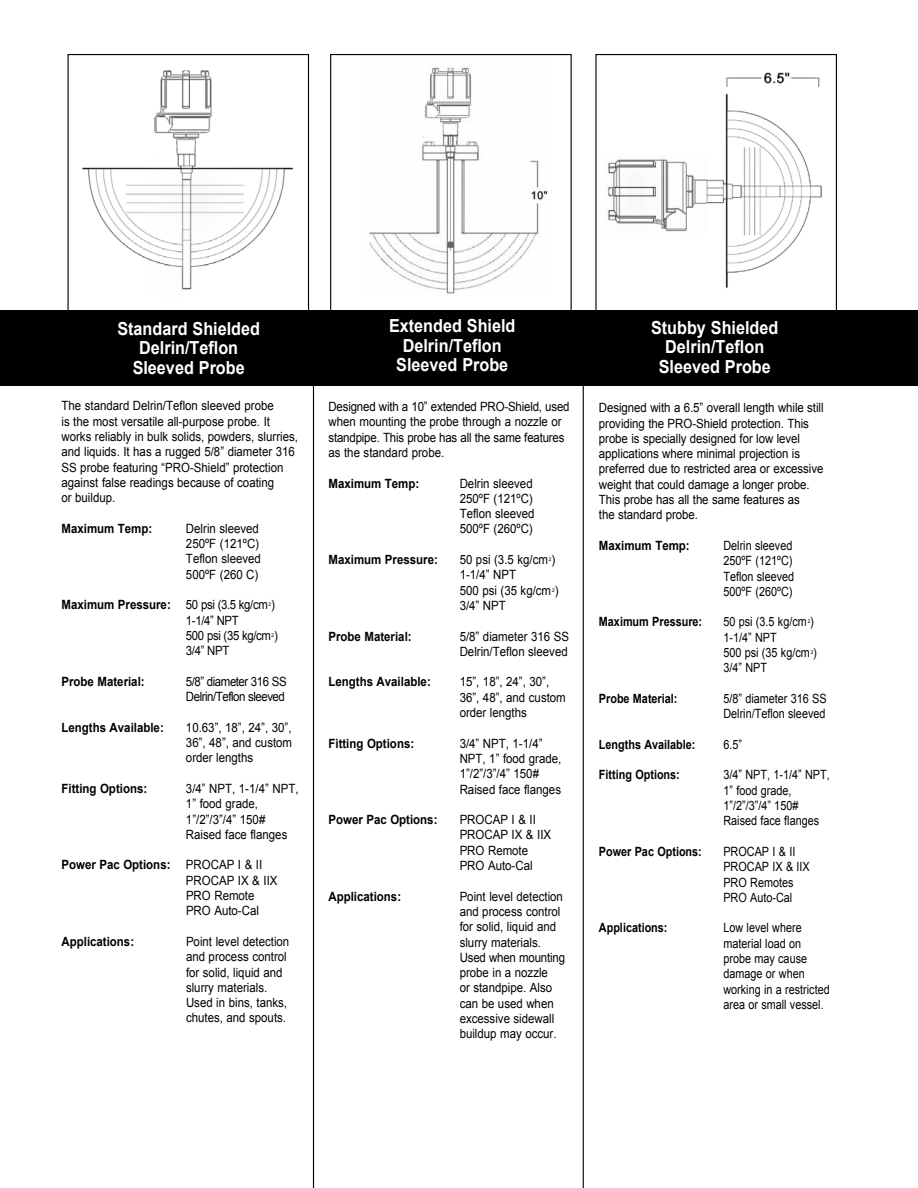
<style>
.page{position:relative;width:918px;height:1188px;background:#fff}
.page>*{position:absolute;margin:0;border:0;box-sizing:border-box;transform-origin:0 0}
.t1{font:700 18px/19.5px "Arial";color:#fff;text-align:center;scale:.9 1}
.t2{font:12.75px/15.3px "Arial";color:#000;scale:.9 1}
.t3{font:12.75px/15.3px "Arial";color:#000;scale:.85 1}
.t4{font:700 12.75px "Arial";color:#000;scale:.9 1}
.t5{font:700 12.75px "Arial";color:#000;scale:.85 1}
.t6{font:12.75px/15.3px "Arial";letter-spacing:-.04em;color:#000;scale:.9 1}
.t7{font:12.75px/15.3px "Arial";letter-spacing:-.03em;color:#000;scale:.89 1}
.t8{font:12.75px "Arial";color:#000;scale:.89 1}
.t9{font:5.25px "Arial";color:#000;scale:.9 1}
.s1{font-weight:400}
.s2{font-weight:700}
</style>
<div class="page">
<img style="left:607px;top:72px;width:215px;height:216px">
<hr style="left:313px;top:347px;width:1px;height:841px;background:#000">
<hr style="left:583px;top:339px;width:1px;height:849px;background:#000">
<div style="left:67px;top:54px;width:242px;height:260px;border:1px solid #000"></div>
<div style="left:595px;top:54px;width:242px;height:260px;border:1px solid #000"></div>
<div style="left:330px;top:54px;width:242px;height:260px;border:1px solid #000"></div>
<img style="left:369px;top:66px;width:179px;height:228px">
<img style="left:82px;top:70px;width:212px;height:220px">
<div style="left:0;top:310px;width:918px;height:76px;background:#000"></div>
<h1 class="t1" style="left:117px;top:319px;width:160px">Standard Shielded<br>Delrin/Teflon<br>Sleeved Probe</h1>
<h1 class="t1" style="left:389px;top:317px;width:142px">Extended Shield<br>Delrin/Teflon<br>Sleeved Probe</h1>
<h1 class="t1" style="left:651px;top:318px;width:143px">Stubby Shielded<br>Delrin/Teflon<br>Sleeved Probe</h1>
<p class="t2" style="left:61px;top:398px;width:264px">The standard Delrin/Teflon sleeved probe<br>is the most versatile all-purpose probe. It works reliably in bulk solids, powders, slurries, and liquids. It has a rugged 5/8” diameter 316<br>SS probe featuring “PRO-Shield” protection against false readings because of coating<br>or buildup.</p>
<p class="t4" style="left:61px;top:520px;width:102px">Maximum Temp:</p>
<p class="t2" style="left:186px;top:521px;width:85px">Delrin sleeved<br>250ºF (121ºC)<br>Teflon sleeved<br>500ºF (260 C)</p>
<p class="t4" style="left:61px;top:596px;width:239px">Maximum Pressure: <span class="s1">50 psi (3.5 kg/cm )</span></p>
<p class="t9" style="left:268px;top:601px;width:4px">2</p>
<p class="t7" style="left:186px;top:613px;width:105px">1-1/4” NPT<br>500 psi (35 kg/cm )</p>
<p class="t9" style="left:272px;top:632px;width:4px">2</p>
<p class="t8" style="left:186px;top:642px;width:50px">3/4” NPT</p>
<p class="t4" style="left:61px;top:673px;width:94px">Probe Material:</p>
<p class="t6" style="left:186px;top:674px;width:113px">5/8” diameter 316 SS<br>Delrin/Teflon sleeved</p>
<p class="t4" style="left:61px;top:719px;width:115px">Lengths Available:</p>
<p class="t2" style="left:186px;top:720px;width:120px;text-align:justify">10.63”, 18”, 24”, 30”, 36”, 48”, and custom order lengths</p>
<p class="t4" style="left:61px;top:780px;width:97px">Fitting Options:</p>
<p class="t2" style="left:186px;top:781px;width:127px">3/4” NPT, 1-1/4” NPT,<br>1” food grade,<br>1”/2”/3”/4” 150#<br>Raised face flanges</p>
<p class="t2" style="left:186px;top:857px;width:103px;text-indent:-125px"><span class="s2">Power Pac Options:</span> PROCAP I &amp; II<br>PROCAP IX &amp; IIX<br>PRO Remote<br>PRO Auto-Cal</p>
<p class="t4" style="left:62px;top:933px;width:82px">Applications:</p>
<p class="t2" style="left:186px;top:934px;width:116px">Point level detection and process control for solid, liquid and slurry materials.<br>Used in bins, tanks, chutes, and spouts.</p>
<p class="t2" style="left:329px;top:399px;width:269px">Designed with a 10” extended PRO-Shield, used when mounting the probe through a nozzle or standpipe. This probe has all the same features as the standard probe.</p>
<p class="t4" style="left:329px;top:475px;width:102px">Maximum Temp:</p>
<p class="t2" style="left:460px;top:476px;width:85px">Delrin sleeved<br>250ºF (121ºC)<br>Teflon sleeved<br>500ºF (260ºC)</p>
<p class="t4" style="left:329px;top:551px;width:123px">Maximum Pressure:</p>
<p class="t2" style="left:460px;top:552px;width:108px">50 psi (3.5 kg/cm )</p>
<p class="t9" style="left:549px;top:556px;width:4px">2</p>
<p class="t2" style="left:460px;top:567px;width:111px">1-1/4” NPT<br>500 psi (35 kg/cm )</p>
<p class="t9" style="left:552px;top:586px;width:4px">2</p>
<p class="t2" style="left:460px;top:598px;width:53px">3/4” NPT</p>
<p class="t4" style="left:328px;top:628px;width:94px">Probe Material:</p>
<p class="t2" style="left:460px;top:629px;width:123px">5/8” diameter 316 SS<br>Delrin/Teflon sleeved</p>
<p class="t4" style="left:328px;top:673px;width:115px">Lengths Available:</p>
<p class="t2" style="left:460px;top:674px;width:120px">15”, 18”, 24”, 30”,<br>36”, 48”, and custom order lengths</p>
<p class="t4" style="left:328px;top:735px;width:97px">Fitting Options:</p>
<p class="t2" style="left:460px;top:736px;width:115px">3/4” NPT, 1-1/4”<br>NPT, 1” food grade,<br>1”/2”/3”/4” 150#<br>Raised face flanges</p>
<p class="t4" style="left:328px;top:811px;width:123px">Power Pac Options:</p>
<p class="t2" style="left:460px;top:812px;width:103px">PROCAP I &amp; II<br>PROCAP IX &amp; IIX<br>PRO Remote<br>PRO Auto-Cal</p>
<p class="t4" style="left:328px;top:888px;width:82px">Applications:</p>
<p class="t2" style="left:460px;top:889px;width:119px">Point level detection and process control for solid, liquid and slurry materials.<br>Used when mounting probe in a nozzle<br>or standpipe. Also can be used when excessive sidewall buildup may occur.</p>
<p class="t2" style="left:599px;top:400px;width:251px">Designed with a 6.5” overall length while still providing the PRO-Shield protection. This probe is specially designed for low level applications where minimal projection is preferred due to restricted area or excessive weight that could damage a longer probe.<br>This probe has all the same features as<br>the standard probe.</p>
<p class="t4" style="left:599px;top:537px;width:102px">Maximum Temp:</p>
<p class="t3" style="left:723px;top:538px;width:85px">Delrin sleeved<br>250ºF (121ºC)<br>Teflon sleeved<br>500ºF (260ºC)</p>
<p class="t5" style="left:599px;top:613px;width:123px">Maximum Pressure:</p>
<p class="t3" style="left:723px;top:614px;width:108px">50 psi (3.5 kg/cm )</p>
<p class="t9" style="left:808px;top:618px;width:4px">2</p>
<p class="t3" style="left:723px;top:630px;width:111px">1-1/4” NPT<br>500 psi (35 kg/cm )</p>
<p class="t9" style="left:811px;top:649px;width:4px">2</p>
<p class="t3" style="left:723px;top:660px;width:53px">3/4” NPT</p>
<p class="t5" style="left:599px;top:690px;width:94px">Probe Material:</p>
<p class="t3" style="left:723px;top:691px;width:123px">5/8” diameter 316 SS<br>Delrin/Teflon sleeved</p>
<p class="t5" style="left:599px;top:736px;width:115px">Lengths Available:</p>
<p class="t3" style="left:723px;top:737px;width:23px">6.5”</p>
<p class="t5" style="left:599px;top:766px;width:97px">Fitting Options:</p>
<p class="t3" style="left:723px;top:767px;width:127px">3/4” NPT, 1-1/4” NPT,<br>1” food grade,<br>1”/2”/3”/4” 150#<br>Raised face flanges</p>
<p class="t5" style="left:599px;top:843px;width:123px">Power Pac Options:</p>
<p class="t3" style="left:723px;top:844px;width:103px">PROCAP I &amp; II<br>PROCAP IX &amp; IIX<br>PRO Remotes<br>PRO Auto-Cal</p>
<p class="t5" style="left:599px;top:919px;width:82px">Applications:</p>
<p class="t3" style="left:723px;top:920px;width:127px">Low level where material load on probe may cause damage or when working in a restricted area or small vessel.</p>
</div>
